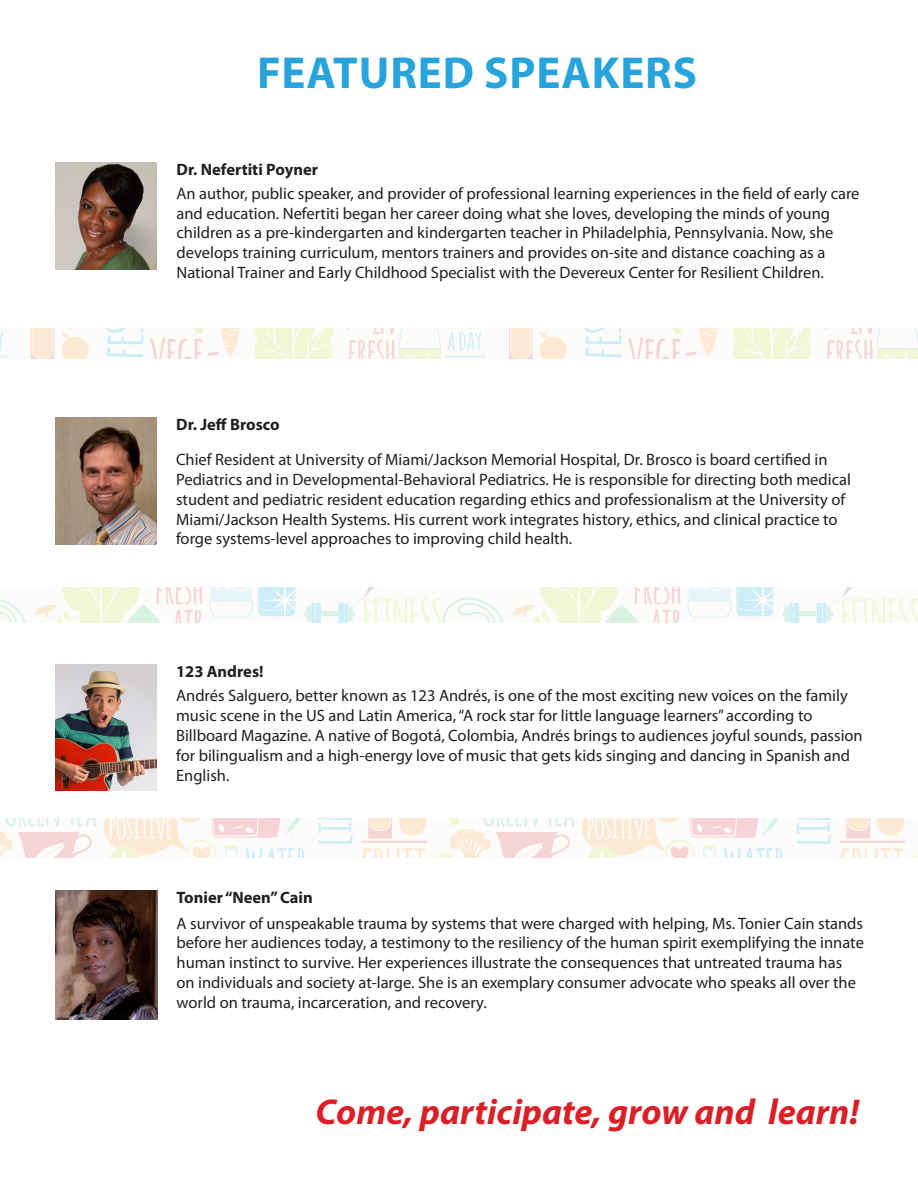
<style>
.page{position:relative;width:918px;height:1188px;background:#fff}
.page>*{position:absolute;margin:0;border:0;box-sizing:border-box;transform-origin:0 0}
.t1{font:700 45px "Myriad Pro";letter-spacing:.02em;color:#27a4dc}
.t2{font:italic 700 36px "Myriad Pro";color:#da1f26}
.t3{font:16.5px/19.8px "Myriad Pro";color:#231f20}
.t4{font:700 16.5px "Myriad Pro";color:#231f20}
</style>
<div class="page">
<img style="left:56px;top:163px;width:101px;height:107px">
<img style="left:55px;top:417px;width:101px;height:128px">
<img style="left:55px;top:664px;width:101px;height:127px">
<img style="left:55px;top:890px;width:102px;height:130px">
<div style="left:0;top:328px;width:918px;height:31px;background:#fcfbf9"></div>
<svg style="left:106px;top:328px;width:38px;height:30px"></svg>
<svg style="left:0;top:328px;width:7px;height:31px"></svg>
<svg style="left:61px;top:328px;width:28px;height:31px"></svg>
<svg style="left:31px;top:328px;width:23px;height:31px"></svg>
<svg style="left:585px;top:328px;width:37px;height:30px"></svg>
<svg style="left:628px;top:328px;width:290px;height:31px"></svg>
<svg style="left:150px;top:328px;width:335px;height:31px"></svg>
<svg style="left:539px;top:328px;width:28px;height:31px"></svg>
<svg style="left:509px;top:328px;width:23px;height:31px"></svg>
<svg style="left:0;top:588px;width:918px;height:35px"></svg>
<svg style="left:0;top:818px;width:918px;height:40px"></svg>
<p class="t1" style="left:257px;top:43px;width:442px">FEATURED SPEAKERS</p>
<p class="t4" style="left:177px;top:159px;width:143px">Dr. Nefertiti Poyner</p>
<p class="t3" style="left:177px;top:183px;width:684px">An author, public speaker, and provider of professional learning experiences in the field of early care and education. Nefertiti began her career doing what she loves, developing the minds of young children as a pre-kindergarten and kindergarten teacher in Philadelphia, Pennsylvania. Now, she develops training curriculum, mentors trainers and provides on-site and distance coaching as a National Trainer and Early Childhood Specialist with the Devereux Center for Resilient Children.</p>
<p class="t4" style="left:176px;top:413px;width:105px">Dr. Jeff Brosco</p>
<p class="t3" style="left:176px;top:450px;width:676px">Chief Resident at University of Miami/Jackson Memorial Hospital, Dr. Brosco is board certified in Pediatrics and in Developmental-Behavioral Pediatrics. He is responsible for directing both medical student and pediatric resident education regarding ethics and professionalism at the University of Miami/Jackson Health Systems. His current work integrates history, ethics, and clinical practice to forge systems-level approaches to improving child health.</p>
<p class="t4" style="left:176px;top:660px;width:89px">123 Andres!</p>
<p class="t3" style="left:176px;top:686px;width:688px">Andrés Salguero, better known as 123 Andrés, is one of the most exciting new voices on the family music scene in the US and Latin America, “A rock star for little language learners” according to Billboard Magazine. A native of Bogotá, Colombia, Andrés brings to audiences joyful sounds, passion for bilingualism and a high-energy love of music that gets kids singing and dancing in Spanish and English.</p>
<p class="t4" style="left:177px;top:886px;width:138px">Tonier “Neen” Cain</p>
<p class="t3" style="left:177px;top:913px;width:689px">A survivor of unspeakable trauma by systems that were charged with helping, Ms. Tonier Cain stands before her audiences today, a testimony to the resiliency of the human spirit exemplifying the innate human instinct to survive. Her experiences illustrate the consequences that untreated trauma has on individuals and society at-large. She is an exemplary consumer advocate who speaks all over the world on trauma, incarceration, and recovery.</p>
<p class="t2" style="left:315px;top:1088px;width:545px">Come, participate, grow and learn!</p>
</div>
